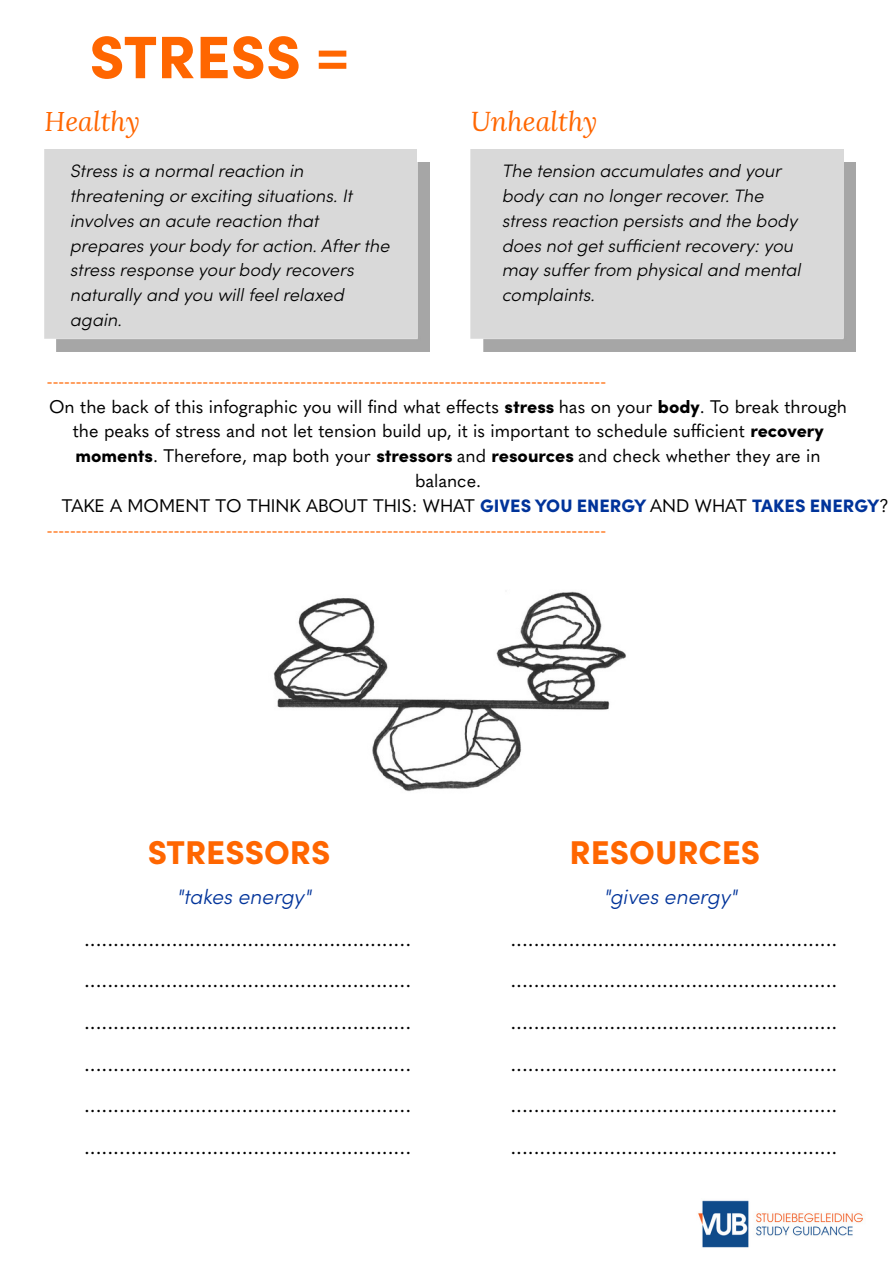
<style>
.page{position:relative;width:894px;height:1264px;background:#fff}
.page>*{position:absolute;margin:0;border:0;box-sizing:border-box;transform-origin:0 0}
.t1{font:900 60px "Sofia Pro";color:#f60}
.t2{font:900 33px "Sofia Pro";color:#f60}
.t3{font:italic 27px "Lora";color:#f60}
.t4{font:21px/41.5px "Quasimoda";color:#000;text-align:justify}
.t5{font:italic 300 21px "Sofia Pro";color:#00339a}
.t6{font:italic 300 18px/24.8px "Sofia Pro";color:#000}
.t7{font:18px "Quasimoda";color:#000}
.t8{font:18px "Quasimoda";color:#f60}
.s1{font-family:"Sofia Pro";font-weight:900}
.s2{font-family:"Sofia Pro";font-weight:900;color:#00339a}
</style>
<div class="page">
<img style="left:57px;top:162px;width:372px;height:189px">
<div style="left:44px;top:150px;width:373px;height:189px;background:#d9d9d9"></div>
<img style="left:483px;top:162px;width:372px;height:189px">
<div style="left:470px;top:150px;width:372px;height:189px;background:#d9d9d9"></div>
<img style="left:273px;top:591px;width:353px;height:201px">
<img style="left:698px;top:1200px;width:165px;height:48px">
<h1 class="t1" style="left:89px;top:10px;width:262px">STRESS =</h1>
<p class="t3" style="left:44px;top:103px;width:97px">Healthy</p>
<p class="t3" style="left:470px;top:103px;width:128px">Unhealthy</p>
<p class="t6" style="left:70px;top:158px;width:321px">Stress is a normal reaction in threatening or exciting situations. It involves an acute reaction that prepares your body for action. After the stress response your body recovers naturally and you will feel relaxed again.</p>
<p class="t6" style="left:501px;top:158px;width:300px">The tension accumulates and your body can no longer recover. The stress reaction persists and the body does not get sufficient recovery: you may suffer from physical and mental complaints.</p>
<p class="t8" style="left:47px;top:367px;width:560px">-------------------------------------------------------------------------------------------------</p>
<p class="t7" style="left:49px;top:392px;width:799px">On the back of this infographic you will find what effects <span class="s1">stress</span> has on your <span class="s1">body</span>. To break through</p>
<p class="t7" style="left:73px;top:417px;width:752px">the peaks of stress and not let tension build up, it is important to schedule sufficient <span class="s1">recovery</span></p>
<p class="t7" style="left:75px;top:442px;width:746px"><span class="s1">moments</span>. Therefore, map both your <span class="s1">stressors</span> and <span class="s1">resources</span> and check whether they are in</p>
<p class="t7" style="left:415px;top:467px;width:68px">balance.</p>
<p class="t7" style="left:62px;top:491px;width:828px">TAKE A MOMENT TO THINK ABOUT THIS: WHAT <span class="s2">GIVES YOU ENERGY</span> AND WHAT <span class="s2">TAKES ENERGY</span>?</p>
<p class="t8" style="left:47px;top:515px;width:560px">-------------------------------------------------------------------------------------------------</p>
<h2 class="t2" style="left:148px;top:826px;width:184px">STRESSORS</h2>
<h2 class="t2" style="left:569px;top:826px;width:192px">RESOURCES</h2>
<p class="t5" style="left:176px;top:881px;width:136px">"takes energy"</p>
<p class="t4" style="left:84px;top:916px;width:328px">........................................................ ........................................................ ........................................................ ........................................................ ........................................................ ........................................................</p>
<p class="t5" style="left:603px;top:881px;width:135px">"gives energy"</p>
<p class="t4" style="left:510px;top:916px;width:328px">........................................................ ........................................................ ........................................................ ........................................................ ........................................................ ........................................................</p>
</div>
